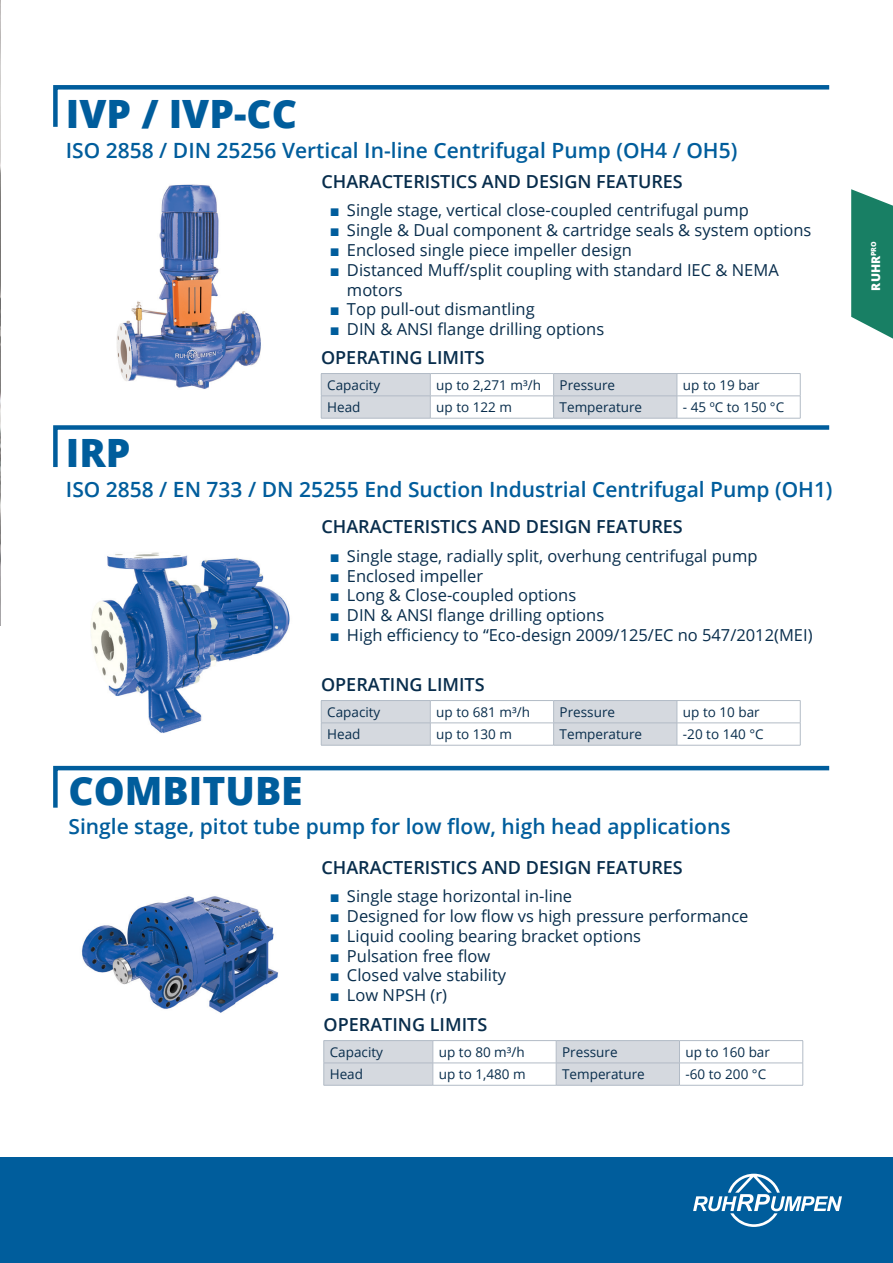
<style>
.page{position:relative;width:893px;height:1263px;background:#fff}
.page>*{position:absolute;margin:0;border:0;box-sizing:border-box;transform-origin:0 0}
.Heading_1_-_pump_models{font:800 39px "Open Sans";color:#005d9c}
.Heading_2_-_Pump_description{font:600 21px "Open Sans";color:#005d9c}
.Heading_3_-_OL___APP{font:600 18px "Open Sans";color:#082d4c}
.t1{font:16.5px/19.8px "Open Sans";color:#082d4c}
.Paragraph_-_RP_At_a_Glance{font:13.5px "Open Sans";color:#082d4c}
.t2{font:800 12px "Open Sans";color:#fff}
.s1{font-family:"Arial";font-weight:900;color:#005d9c}
</style>
<div class="page">
<svg style="left:53px;top:85px;width:777px;height:42px"></svg>
<svg style="left:53px;top:765px;width:777px;height:43px"></svg>
<svg style="left:851px;top:189px;width:42px;height:150px;background:#379079"></svg>
<svg style="left:321px;top:700px;width:480px;height:45px"></svg>
<hr style="left:321px;top:745px;width:109px;height:1px;background:#b2bbc6">
<hr style="left:430px;top:745px;width:124px;height:1px;background:#b2bbc6">
<hr style="left:554px;top:745px;width:123px;height:1px;background:#b2bbc6">
<hr style="left:677px;top:745px;width:123px;height:1px;background:#b2bbc6">
<svg style="left:53px;top:373px;width:777px;height:95px"></svg>
<hr style="left:321px;top:418px;width:109px;height:1px;background:#b2bbc6">
<hr style="left:430px;top:418px;width:124px;height:1px;background:#b2bbc6">
<hr style="left:554px;top:418px;width:123px;height:1px;background:#b2bbc6">
<hr style="left:677px;top:418px;width:123px;height:1px;background:#b2bbc6">
<img style="left:81px;top:184px;width:204px;height:205px">
<svg style="left:324px;top:1040px;width:479px;height:45px"></svg>
<hr style="left:324px;top:1085px;width:109px;height:1px;background:#b2bbc6">
<hr style="left:433px;top:1085px;width:123px;height:1px;background:#b2bbc6">
<hr style="left:556px;top:1085px;width:123px;height:1px;background:#b2bbc6">
<hr style="left:679px;top:1085px;width:124px;height:1px;background:#b2bbc6">
<img style="left:81px;top:896px;width:197px;height:117px">
<img style="left:91px;top:552px;width:199px;height:181px">
<img style="left:0;top:0;width:1px;height:625px">
<div style="left:0;top:1157px;width:893px;height:106px;background:#005d9c"></div>
<svg style="left:693px;top:1174px;width:149px;height:53px"></svg>
<p class="Heading_1_-_pump_models" style="left:66px;top:84px;width:233px">IVP / IVP-CC</p>
<p class="Heading_2_-_Pump_description" style="left:66px;top:136px;width:673px">ISO 2858 / DIN 25256 Vertical In-line Centrifugal Pump (OH4 / OH5)</p>
<p class="Heading_3_-_OL___APP" style="left:321px;top:169px;width:363px">CHARACTERISTICS AND DESIGN FEATURES</p>
<p class="t1" style="left:330px;top:200px;width:420px"><span class="s1">■</span> Single stage, vertical close-coupled centrifugal pump</p>
<p class="t1" style="left:330px;top:220px;width:483px"><span class="s1">■</span> Single &amp; Dual component &amp; cartridge seals &amp; system options</p>
<p class="t1" style="left:330px;top:240px;width:303px"><span class="s1">■</span> Enclosed single piece impeller design</p>
<p class="t1" style="left:347px;top:259px;width:433px;text-indent:-17px"><span class="s1">■</span> Distanced Muff/split coupling with standard IEC &amp; NEMA motors</p>
<p class="t1" style="left:330px;top:299px;width:206px"><span class="s1">■</span> Top pull-out dismantling</p>
<p class="t1" style="left:330px;top:319px;width:276px"><span class="s1">■</span> DIN &amp; ANSI flange drilling options</p>
<p class="Heading_3_-_OL___APP" style="left:321px;top:345px;width:165px">OPERATING LIMITS</p>
<p class="Heading_1_-_pump_models" style="left:66px;top:424px;width:66px">IRP</p>
<p class="Paragraph_-_RP_At_a_Glance" style="left:327px;top:376px;width:55px">Capacity</p>
<p class="Paragraph_-_RP_At_a_Glance" style="left:436px;top:376px;width:106px">up to 2,271 m³/h</p>
<p class="Paragraph_-_RP_At_a_Glance" style="left:560px;top:376px;width:57px">Pressure</p>
<p class="Paragraph_-_RP_At_a_Glance" style="left:683px;top:376px;width:78px">up to 19 bar</p>
<p class="Paragraph_-_RP_At_a_Glance" style="left:327px;top:398px;width:35px">Head</p>
<p class="Paragraph_-_RP_At_a_Glance" style="left:436px;top:398px;width:77px">up to 122 m</p>
<p class="Paragraph_-_RP_At_a_Glance" style="left:560px;top:398px;width:84px">Temperature</p>
<p class="Paragraph_-_RP_At_a_Glance" style="left:683px;top:398px;width:103px">- 45 ºC to 150 °C</p>
<p class="Heading_2_-_Pump_description" style="left:66px;top:475px;width:768px">ISO 2858 / EN 733 / DN 25255 End Suction Industrial Centrifugal Pump (OH1)</p>
<p class="Heading_3_-_OL___APP" style="left:321px;top:514px;width:363px">CHARACTERISTICS AND DESIGN FEATURES</p>
<p class="t1" style="left:330px;top:545px;width:429px"><span class="s1">■</span> Single stage, radially split, overhung centrifugal pump</p>
<p class="t1" style="left:330px;top:565px;width:155px"><span class="s1">■</span> Enclosed impeller</p>
<p class="t1" style="left:330px;top:585px;width:248px"><span class="s1">■</span> Long &amp; Close-coupled options</p>
<p class="t1" style="left:330px;top:605px;width:276px"><span class="s1">■</span> DIN &amp; ANSI flange drilling options</p>
<p class="t1" style="left:330px;top:625px;width:484px"><span class="s1">■</span> High efficiency to “Eco-design 2009/125/EC no 547/2012(MEI)</p>
<p class="Heading_3_-_OL___APP" style="left:321px;top:672px;width:165px">OPERATING LIMITS</p>
<p class="Heading_1_-_pump_models" style="left:68px;top:761px;width:236px">COMBITUBE</p>
<p class="Paragraph_-_RP_At_a_Glance" style="left:327px;top:703px;width:55px">Capacity</p>
<p class="Paragraph_-_RP_At_a_Glance" style="left:436px;top:703px;width:95px">up to 681 m³/h</p>
<p class="Paragraph_-_RP_At_a_Glance" style="left:560px;top:703px;width:57px">Pressure</p>
<p class="Paragraph_-_RP_At_a_Glance" style="left:683px;top:703px;width:78px">up to 10 bar</p>
<p class="Paragraph_-_RP_At_a_Glance" style="left:327px;top:725px;width:35px">Head</p>
<p class="Paragraph_-_RP_At_a_Glance" style="left:436px;top:725px;width:77px">up to 130 m</p>
<p class="Paragraph_-_RP_At_a_Glance" style="left:560px;top:725px;width:84px">Temperature</p>
<p class="Paragraph_-_RP_At_a_Glance" style="left:683px;top:725px;width:82px">-20 to 140 °C</p>
<p class="Heading_2_-_Pump_description" style="left:68px;top:812px;width:664px">Single stage, pitot tube pump for low flow, high head applications</p>
<p class="Heading_3_-_OL___APP" style="left:321px;top:855px;width:363px">CHARACTERISTICS AND DESIGN FEATURES</p>
<p class="t1" style="left:330px;top:886px;width:244px"><span class="s1">■</span> Single stage horizontal in-line</p>
<p class="t1" style="left:330px;top:906px;width:420px"><span class="s1">■</span> Designed for low flow vs high pressure performance</p>
<p class="t1" style="left:330px;top:925px;width:313px"><span class="s1">■</span> Liquid cooling bearing bracket options</p>
<p class="t1" style="left:330px;top:945px;width:162px"><span class="s1">■</span> Pulsation free flow</p>
<p class="t1" style="left:330px;top:965px;width:178px"><span class="s1">■</span> Closed valve stability</p>
<p class="t1" style="left:330px;top:985px;width:119px"><span class="s1">■</span> Low NPSH (r)</p>
<p class="Heading_3_-_OL___APP" style="left:324px;top:1012px;width:165px">OPERATING LIMITS</p>
<p class="Paragraph_-_RP_At_a_Glance" style="left:330px;top:1043px;width:55px">Capacity</p>
<p class="Paragraph_-_RP_At_a_Glance" style="left:439px;top:1043px;width:87px">up to 80 m³/h</p>
<p class="Paragraph_-_RP_At_a_Glance" style="left:562px;top:1043px;width:57px">Pressure</p>
<p class="Paragraph_-_RP_At_a_Glance" style="left:685px;top:1043px;width:86px">up to 160 bar</p>
<p class="Paragraph_-_RP_At_a_Glance" style="left:330px;top:1065px;width:35px">Head</p>
<p class="Paragraph_-_RP_At_a_Glance" style="left:439px;top:1065px;width:88px">up to 1,480 m</p>
<p class="Paragraph_-_RP_At_a_Glance" style="left:562px;top:1065px;width:84px">Temperature</p>
<p class="Paragraph_-_RP_At_a_Glance" style="left:685px;top:1065px;width:82px">-60 to 200 °C</p>
<p class="t2" style="left:867px;top:290px;width:51px;rotate:-90deg">RUHR<sup>PRO</sup></p>
</div>
